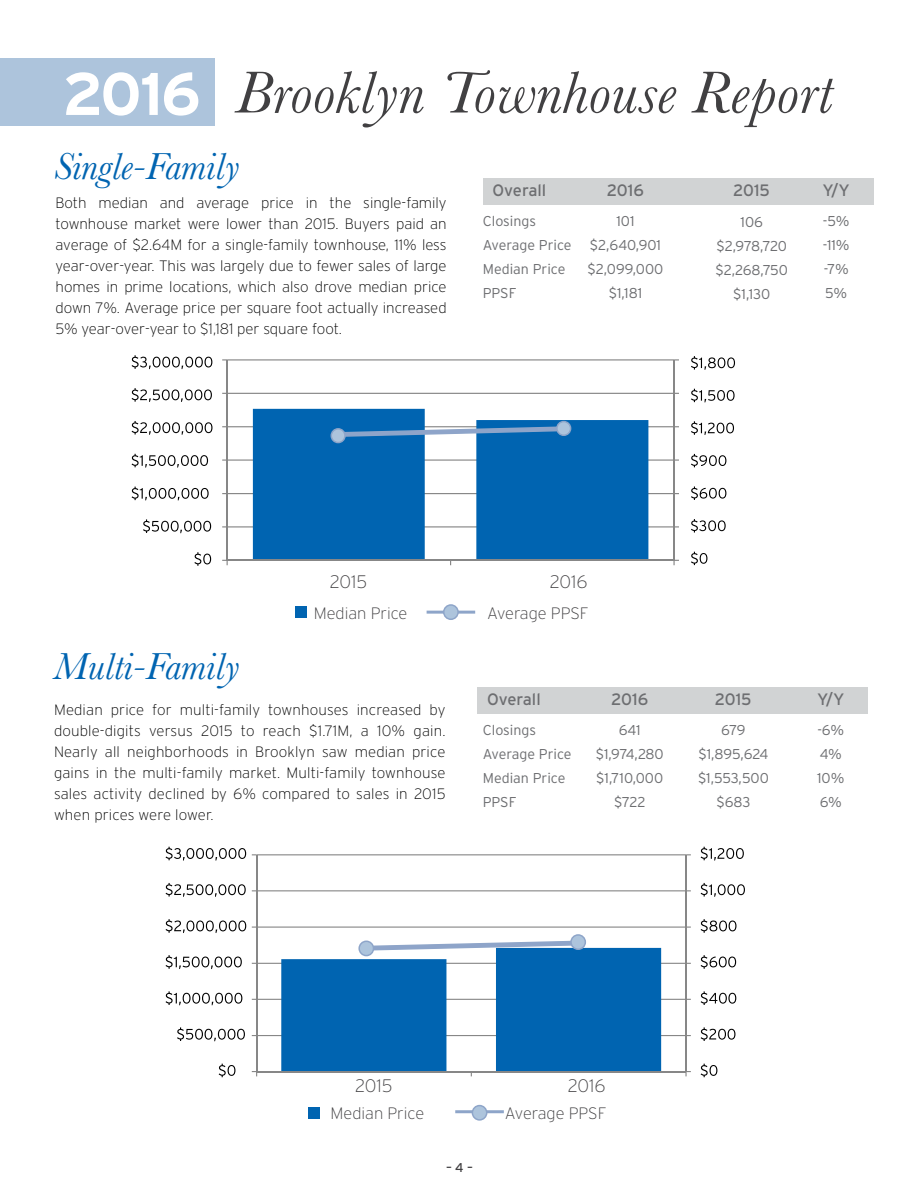
<style>
.page{position:relative;width:918px;height:1188px;background:#fff}
.page>*{position:absolute;margin:0;border:0;box-sizing:border-box;transform-origin:0 0}
.t1{font:italic 61.5px "Baskerville";letter-spacing:.005em;color:#414042}
.t2{font:700 60px "Interstate";color:#fff}
.t3{font:italic 39px "Baskerville";color:#0064b1}
.t4{font:200 18px "Interstate";color:#414042}
.t5{font:200 16.5px "Interstate";color:#414042}
.t6{font:16.5px "Interstate";color:#6d6e71}
.t7{font:200 15px/21px "Interstate";color:#000;text-align:justify}
.t8{font:300 14.25px/24px "Interstate";color:#6d6e71;text-align:center}
.t9{font:12.75px "Interstate";color:#414042}
</style>
<div class="page">
<div style="left:0;top:58px;width:214px;height:68px;background:#adc4dc"></div>
<div style="left:477px;top:687px;width:391px;height:27px;background:#d1d3d4"></div>
<div style="left:483px;top:178px;width:391px;height:27px;background:#d1d3d4"></div>
<hr style="left:427px;top:611px;width:48px;height:3px;background:#8ea5c9">
<div style="left:295px;top:606px;width:12px;height:12px;background:#0064b1"></div>
<div style="left:444px;top:605px;width:14px;height:14px;background:#adc4dc;border-radius:50%"></div>
<div style="left:443px;top:604px;width:16px;height:16px;border:2px solid #8ea5c9;border-radius:50%"></div>
<div style="left:308px;top:1107px;width:11px;height:11px;background:#0064b1"></div>
<hr style="left:455px;top:1110px;width:49px;height:3px;background:#8ea5c9">
<div style="left:472px;top:1106px;width:15px;height:14px;background:#adc4dc;border-radius:50%"></div>
<div style="left:472px;top:1105px;width:15px;height:16px;border:2px solid #8ea5c9;border-radius:50%"></div>
<hr style="left:257px;top:854px;width:429px;height:1px;background:#878787">
<hr style="left:257px;top:890px;width:429px;height:1px;background:#878787">
<hr style="left:257px;top:927px;width:429px;height:1px;background:#878787">
<hr style="left:257px;top:963px;width:429px;height:1px;background:#878787">
<hr style="left:257px;top:999px;width:429px;height:1px;background:#878787">
<hr style="left:257px;top:1035px;width:429px;height:1px;background:#878787">
<svg style="left:281px;top:948px;width:380px;height:123px;fill:#0064b1"></svg>
<hr style="left:685px;top:855px;width:2px;height:217px;background:#878787">
<hr style="left:256px;top:855px;width:1px;height:217px;background:#878787">
<hr style="left:257px;top:1071px;width:429px;height:1px;background:#878787">
<svg style="left:685px;top:1071px;width:6px;height:5px"></svg>
<svg style="left:252px;top:1071px;width:5px;height:5px"></svg>
<svg style="left:362px;top:940px;width:220px;height:11px"></svg>
<svg style="left:701px;top:1064px;width:16px;height:13px"></svg>
<svg style="left:701px;top:1027px;width:34px;height:14px"></svg>
<svg style="left:701px;top:991px;width:35px;height:14px"></svg>
<svg style="left:701px;top:955px;width:35px;height:14px"></svg>
<svg style="left:701px;top:919px;width:35px;height:14px"></svg>
<svg style="left:701px;top:883px;width:44px;height:14px"></svg>
<svg style="left:701px;top:847px;width:43px;height:14px"></svg>
<svg style="left:219px;top:1064px;width:16px;height:13px"></svg>
<svg style="left:177px;top:1027px;width:68px;height:14px"></svg>
<svg style="left:166px;top:991px;width:76px;height:14px"></svg>
<svg style="left:166px;top:955px;width:76px;height:14px"></svg>
<svg style="left:166px;top:919px;width:80px;height:14px"></svg>
<svg style="left:166px;top:883px;width:80px;height:14px"></svg>
<svg style="left:166px;top:847px;width:80px;height:14px"></svg>
<div style="left:359px;top:941px;width:15px;height:15px;background:#adc4dc;border-radius:50%"></div>
<div style="left:358px;top:941px;width:16px;height:15px;border:2px solid #8ea5c9;border-radius:50%"></div>
<div style="left:571px;top:935px;width:14px;height:14px;background:#adc4dc;border-radius:50%"></div>
<div style="left:570px;top:934px;width:16px;height:16px;border:2px solid #8ea5c9;border-radius:50%"></div>
<hr style="left:227px;top:359px;width:447px;height:2px;background:#878787">
<hr style="left:227px;top:393px;width:447px;height:1px;background:#878787">
<hr style="left:227px;top:426px;width:447px;height:1px;background:#878787">
<hr style="left:227px;top:459px;width:447px;height:2px;background:#878787">
<hr style="left:227px;top:493px;width:447px;height:1px;background:#878787">
<hr style="left:227px;top:526px;width:447px;height:1px;background:#878787">
<svg style="left:253px;top:409px;width:395px;height:151px;fill:#0064b1"></svg>
<hr style="left:673px;top:360px;width:2px;height:200px;background:#878787">
<hr style="left:227px;top:360px;width:1px;height:200px;background:#878787">
<hr style="left:227px;top:560px;width:447px;height:1px;background:#878787">
<svg style="left:673px;top:560px;width:6px;height:5px"></svg>
<svg style="left:222px;top:560px;width:6px;height:5px"></svg>
<svg style="left:336px;top:426px;width:230px;height:12px;background:#5990c2"></svg>
<div style="left:331px;top:429px;width:14px;height:14px;background:#adc4dc;border-radius:50%"></div>
<div style="left:331px;top:428px;width:15px;height:15px;border:2px solid #8ea5c9;border-radius:50%"></div>
<div style="left:557px;top:422px;width:14px;height:13px;background:#adc4dc;border-radius:50%"></div>
<div style="left:556px;top:421px;width:15px;height:15px;border:2px solid #8ea5c9;border-radius:50%"></div>
<svg style="left:194px;top:552px;width:17px;height:14px"></svg>
<svg style="left:143px;top:519px;width:68px;height:14px"></svg>
<svg style="left:132px;top:487px;width:77px;height:13px"></svg>
<svg style="left:132px;top:454px;width:76px;height:14px"></svg>
<svg style="left:132px;top:421px;width:80px;height:14px"></svg>
<svg style="left:132px;top:388px;width:80px;height:14px"></svg>
<svg style="left:132px;top:355px;width:80px;height:14px"></svg>
<svg style="left:691px;top:552px;width:16px;height:13px"></svg>
<svg style="left:691px;top:519px;width:35px;height:14px"></svg>
<svg style="left:691px;top:487px;width:35px;height:13px"></svg>
<svg style="left:691px;top:454px;width:35px;height:13px"></svg>
<svg style="left:691px;top:421px;width:43px;height:14px"></svg>
<svg style="left:691px;top:389px;width:44px;height:13px"></svg>
<svg style="left:691px;top:356px;width:44px;height:14px"></svg>
<h2 class="t2" style="left:62px;top:60px;width:140px">2016</h2>
<h1 class="t1" style="left:236px;top:52px;width:598px">Brooklyn Townhouse Report</h1>
<h3 class="t3" style="left:54px;top:140px;width:187px">Single-Family</h3>
<p class="t7" style="left:56px;top:192px;width:393px">Both median and average price in the single-family townhouse market were lower than 2015. Buyers paid an average of $2.64M for a single-family townhouse, 11% less year-over-year. This was largely due to fewer sales of large homes in prime locations, which also drove median price down 7%. Average price per square foot actually increased 5% year-over-year to $1,181 per square foot.</p>
<p class="t6" style="left:493px;top:181px;width:55px">Overall</p>
<p class="t6" style="left:607px;top:181px;width:39px">2016</p>
<p class="t6" style="left:733px;top:181px;width:38px">2015</p>
<p class="t6" style="left:823px;top:181px;width:29px">Y/Y</p>
<p class="t8" style="left:483px;top:209px;width:90px;text-align:left">Closings<br>Average Price<br>Median Price<br>PPSF</p>
<p class="t8" style="left:588px;top:209px;width:77px">101 $2,640,901 $2,099,000 $1,181</p>
<p class="t8" style="left:716px;top:210px;width:74px">106 $2,978,720 $2,268,750 $1,130</p>
<p class="t8" style="left:823px;top:209px;width:28px;text-align:justify">-5% -11% -7% 5%</p>
<p class="t4" style="left:330px;top:572px;width:39px">2015</p>
<p class="t4" style="left:550px;top:572px;width:39px">2016</p>
<p class="t5" style="left:314px;top:604px;width:95px">Median Price</p>
<p class="t5" style="left:487px;top:604px;width:103px">Average PPSF</p>
<h3 class="t3" style="left:54px;top:640px;width:187px">Multi-Family</h3>
<p class="t7" style="left:54px;top:699px;width:393px">Median price for multi-family townhouses increased by double-digits versus 2015 to reach $1.71M, a 10% gain.<br>Nearly all neighborhoods in Brooklyn saw median price gains in the multi-family market. Multi-family townhouse sales activity declined by 6% compared to sales in 2015 when prices were lower.</p>
<p class="t6" style="left:487px;top:690px;width:55px">Overall</p>
<p class="t6" style="left:611px;top:690px;width:39px">2016</p>
<p class="t6" style="left:715px;top:690px;width:38px">2015</p>
<p class="t6" style="left:817px;top:690px;width:29px">Y/Y</p>
<p class="t8" style="left:483px;top:718px;width:90px;text-align:left">Closings<br>Average Price<br>Median Price<br>PPSF</p>
<p class="t8" style="left:596px;top:718px;width:70px">641 $1,974,280 $1,710,000 $722</p>
<p class="t8" style="left:698px;top:718px;width:72px">679 $1,895,624 $1,553,500 $683</p>
<p class="t8" style="left:817px;top:718px;width:29px;text-align:left">-6%<br>4%<br>10%<br>6%</p>
<p class="t4" style="left:355px;top:1076px;width:39px">2015</p>
<p class="t4" style="left:568px;top:1076px;width:39px">2016</p>
<p class="t5" style="left:331px;top:1105px;width:95px">Median Price</p>
<p class="t5" style="left:505px;top:1105px;width:103px">Average PPSF</p>
<p class="t9" style="left:446px;top:1160px;width:28px">– 4 –</p>
</div>
